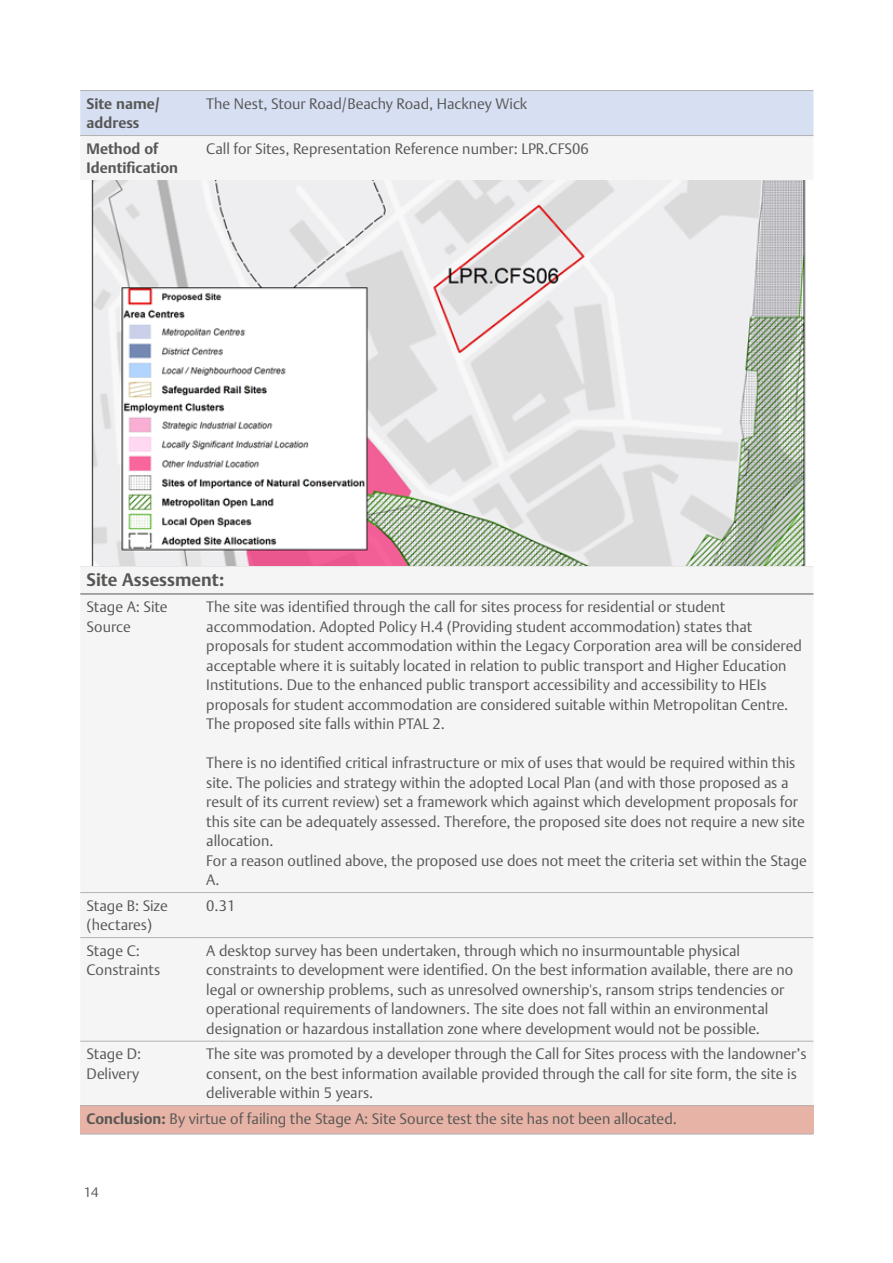
<style>
.page{position:relative;width:893px;height:1263px;background:#fff}
.page>*{position:absolute;margin:0;border:0;box-sizing:border-box;transform-origin:0 0}
.t1{font:700 18px "DTL Argo TOT";color:#575756}
.t2{font:300 15px/19.5px "DTL Argo TOT";color:#575756}
.t3{font:700 15px/19.5px "DTL Argo TOT";color:#575756}
.t4{font:300 13.5px "DTL Argo TOT";color:#575756}
.s1{font-weight:700}
</style>
<div class="page">
<div style="left:80px;top:91px;width:733px;height:44px;background:#d7dff3"></div>
<div style="left:80px;top:136px;width:733px;height:905px;background:#f5f5f5"></div>
<div style="left:80px;top:1106px;width:733px;height:28px;background:#e6b3a6"></div>
<hr style="left:80px;top:565px;width:120px;height:1px;background:#575756">
<hr style="left:200px;top:565px;width:613px;height:1px;background:#575756">
<hr style="left:80px;top:594px;width:120px;height:1px;background:#575756">
<hr style="left:200px;top:594px;width:613px;height:1px;background:#575756">
<hr style="left:80px;top:90px;width:120px;height:1px;background:#b3b2b2">
<hr style="left:200px;top:90px;width:613px;height:1px;background:#b3b2b2">
<hr style="left:80px;top:135px;width:120px;height:1px;background:#b3b2b2">
<hr style="left:200px;top:135px;width:613px;height:1px;background:#b3b2b2">
<hr style="left:80px;top:180px;width:120px;height:1px;background:#b3b2b2">
<hr style="left:200px;top:180px;width:613px;height:1px;background:#b3b2b2">
<hr style="left:80px;top:892px;width:120px;height:1px;background:#b3b2b2">
<hr style="left:200px;top:892px;width:613px;height:1px;background:#b3b2b2">
<hr style="left:80px;top:937px;width:120px;height:1px;background:#b3b2b2">
<hr style="left:200px;top:937px;width:613px;height:1px;background:#b3b2b2">
<hr style="left:80px;top:1041px;width:120px;height:1px;background:#b3b2b2">
<hr style="left:200px;top:1041px;width:613px;height:1px;background:#b3b2b2">
<hr style="left:80px;top:1105px;width:120px;height:1px;background:#b3b2b2">
<hr style="left:200px;top:1105px;width:613px;height:1px;background:#b3b2b2">
<hr style="left:80px;top:1134px;width:120px;height:1px;background:#b3b2b2">
<hr style="left:200px;top:1134px;width:613px;height:1px;background:#b3b2b2">
<img style="left:80px;top:181px;width:733px;height:384px">
<p class="t3" style="left:87px;top:94px;width:75px">Site name/ address</p>
<p class="t2" style="left:206px;top:94px;width:323px">The Nest, Stour Road/Beachy Road, Hackney Wick</p>
<p class="t3" style="left:87px;top:139px;width:93px">Method of<br>Identification</p>
<p class="t2" style="left:206px;top:139px;width:384px">Call for Sites, Representation Reference number: LPR.CFS06</p>
<p class="t1" style="left:87px;top:569px;width:139px">Site Assessment:</p>
<p class="t2" style="left:87px;top:597px;width:83px">Stage A: Site<br>Source</p>
<p class="t2" style="left:206px;top:597px;width:597px">The site was identified through the call for sites process for residential or student accommodation. Adopted Policy H.4 (Providing student accommodation) states that proposals for student accommodation within the Legacy Corporation area will be considered acceptable where it is suitably located in relation to public transport and Higher Education Institutions. Due to the enhanced public transport accessibility and accessibility to HEIs proposals for student accommodation are considered suitable within Metropolitan Centre.<br>The proposed site falls within PTAL 2.</p>
<p class="t2" style="left:206px;top:753px;width:602px">There is no identified critical infrastructure or mix of uses that would be required within this site. The policies and strategy within the adopted Local Plan (and with those proposed as a result of its current review) set a framework which against which development proposals for this site can be adequately assessed. Therefore, the proposed site does not require a new site allocation.<br>For a reason outlined above, the proposed use does not meet the criteria set within the Stage A.</p>
<p class="t2" style="left:87px;top:896px;width:83px">Stage B: Size (hectares)</p>
<p class="t2" style="left:206px;top:896px;width:31px">0.31</p>
<p class="t2" style="left:87px;top:941px;width:75px">Stage C:<br>Constraints</p>
<p class="t2" style="left:206px;top:941px;width:588px">A desktop survey has been undertaken, through which no insurmountable physical constraints to development were identified. On the best information available, there are no legal or ownership problems, such as unresolved ownership's, ransom strips tendencies or operational requirements of landowners. The site does not fall within an environmental designation or hazardous installation zone where development would not be possible.</p>
<p class="t2" style="left:87px;top:1044px;width:56px">Stage D:<br>Delivery</p>
<p class="t2" style="left:206px;top:1044px;width:602px">The site was promoted by a developer through the Call for Sites process with the landowner’s consent, on the best information available provided through the call for site form, the site is deliverable within 5 years.</p>
<p class="t2" style="left:87px;top:1109px;width:592px"><span class="s1">Conclusion:</span> By virtue of failing the Stage A: Site Source test the site has not been allocated.</p>
<p class="t4" style="left:84px;top:1184px;width:17px">14</p>
</div>
